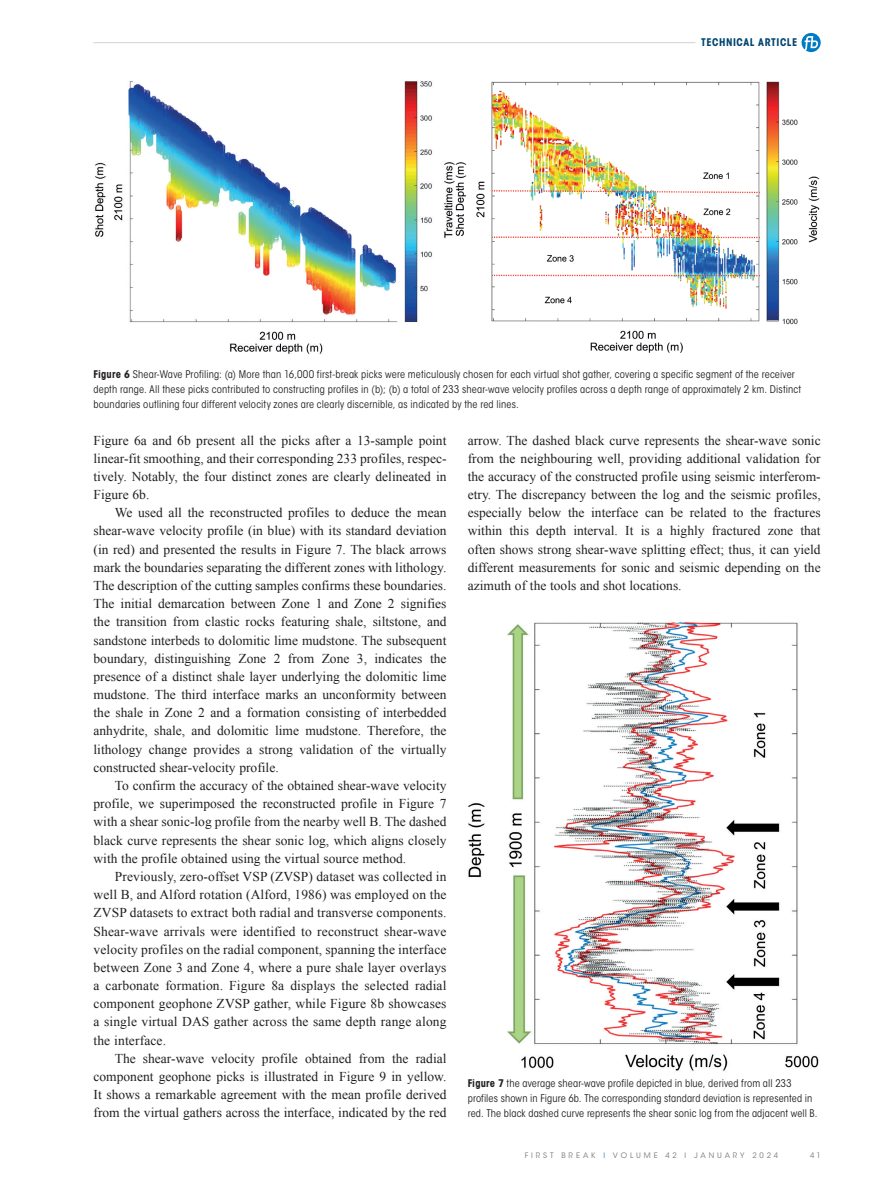
<style>
.page{position:relative;width:893px;height:1191px;background:#fff}
.page>*{position:absolute;margin:0;border:0;box-sizing:border-box;transform-origin:0 0}
._00-FB_BODY_indent{font:13.5px/18.1px "Times New Roman";color:#231f20;text-align:justify}
._06-CAPTION_black{font:condensed 10.5px/15px "ITC Avant Garde Std";letter-spacing:.015em;color:#231f20}
.t1{font:700 condensed 10.5px "ITC Avant Garde Std";letter-spacing:.055em;color:#004670}
.t2{font:7.5px "ITC Avant Garde Std";letter-spacing:.385em;color:#787a7d}
.s1{font-weight:700}
.s2{color:#1c8acb}
</style>
<div class="page">
<hr style="left:94px;top:42px;width:601px;height:1px;background:#d1d2d4">
<svg style="left:801px;top:33px;width:20px;height:19px"></svg>
<img style="left:95px;top:81px;width:725px;height:273px">
<img style="left:468px;top:622px;width:351px;height:449px">
<p class="t1" style="left:701px;top:36px;width:98px">TECHNICAL ARTICLE</p>
<p class="_06-CAPTION_black" style="left:94px;top:367px;width:709px"><span class="s1">Figure 6</span> Shear-Wave Profiling: (a) More than 16,000 first-break picks were meticulously chosen for each virtual shot gather, covering a specific segment of the receiver depth range. All these picks contributed to constructing profiles in (b); (b) a total of 233 shear-wave velocity profiles across a depth range of approximately 2 km. Distinct boundaries outlining four different velocity zones are clearly discernible, as indicated by the red lines.</p>
<p class="_00-FB_BODY_indent" style="left:94px;top:431px;width:354px">Figure 6a and 6b present all the picks after a 13-sample point linear-fit smoothing, and their corresponding 233 profiles, respec&shy;tively. Notably, the four distinct zones are clearly delineated in Figure 6b.</p>
<p class="_00-FB_BODY_indent" style="left:94px;top:503px;width:354px;text-indent:21px">We used all the reconstructed profiles to deduce the mean shear-wave velocity profile (in blue) with its standard deviation (in red) and presented the results in Figure 7. The black arrows mark the boundaries separating the different zones with lithology.<br>The description of the cutting samples confirms these boundaries.<br>The initial demarcation between Zone 1 and Zone 2 signifies the transition from clastic rocks featuring shale, siltstone, and sandstone interbeds to dolomitic lime mudstone. The subsequent boundary, distinguishing Zone 2 from Zone 3, indicates the presence of a distinct shale layer underlying the dolomitic lime mudstone. The third interface marks an unconformity between the shale in Zone 2 and a formation consisting of interbedded anhydrite, shale, and dolomitic lime mudstone. Therefore, the lithology change provides a strong validation of the virtually constructed shear-velocity profile.</p>
<p class="_00-FB_BODY_indent" style="left:94px;top:776px;width:354px;text-indent:21px">To confirm the accuracy of the obtained shear-wave velocity profile, we superimposed the reconstructed profile in Figure 7 with a shear sonic-log profile from the nearby well B. The dashed black curve represents the shear sonic log, which aligns closely with the profile obtained using the virtual source method.</p>
<p class="_00-FB_BODY_indent" style="left:94px;top:867px;width:354px;text-indent:21px">Previously, zero-offset VSP (ZVSP) dataset was collected in well B, and Alford rotation (Alford, 1986) was employed on the ZVSP datasets to extract both radial and transverse components.<br>Shear-wave arrivals were identified to reconstruct shear-wave velocity profiles on the radial component, spanning the interface between Zone 3 and Zone 4, where a pure shale layer overlays a carbonate formation. Figure 8a displays the selected radial component geophone ZVSP gather, while Figure 8b showcases a single virtual DAS gather across the same depth range along the interface.</p>
<p class="_00-FB_BODY_indent" style="left:94px;top:1049px;width:354px;text-indent:21px">The shear-wave velocity profile obtained from the radial component geophone picks is illustrated in Figure 9 in yellow.<br>It shows a remarkable agreement with the mean profile derived from the virtual gathers across the interface, indicated by the red</p>
<p class="_00-FB_BODY_indent" style="left:468px;top:431px;width:354px">arrow. The dashed black curve represents the shear-wave sonic from the neighbouring well, providing additional validation for the accuracy of the constructed profile using seismic interferom&shy;etry. The discrepancy between the log and the seismic profiles, especially below the interface can be related to the fractures within this depth interval. It is a highly fractured zone that often shows strong shear-wave splitting effect; thus, it can yield different measurements for sonic and seismic depending on the azimuth of the tools and shot locations.</p>
<p class="_06-CAPTION_black" style="left:468px;top:1076px;width:351px"><span class="s1">Figure 7</span> the average shear-wave profile depicted in blue, derived from all 233 profiles shown in Figure 6b. The corresponding standard deviation is represented in red. The black dashed curve represents the shear sonic log from the adjacent well B.</p>
<p class="t2" style="left:525px;top:1151px;width:255px">FIRST BREAK <span class="s2">I</span> VOLUME 42 I JANUARY 2024</p>
<p class="t2" style="left:810px;top:1151px;width:12px">41</p>
</div>
